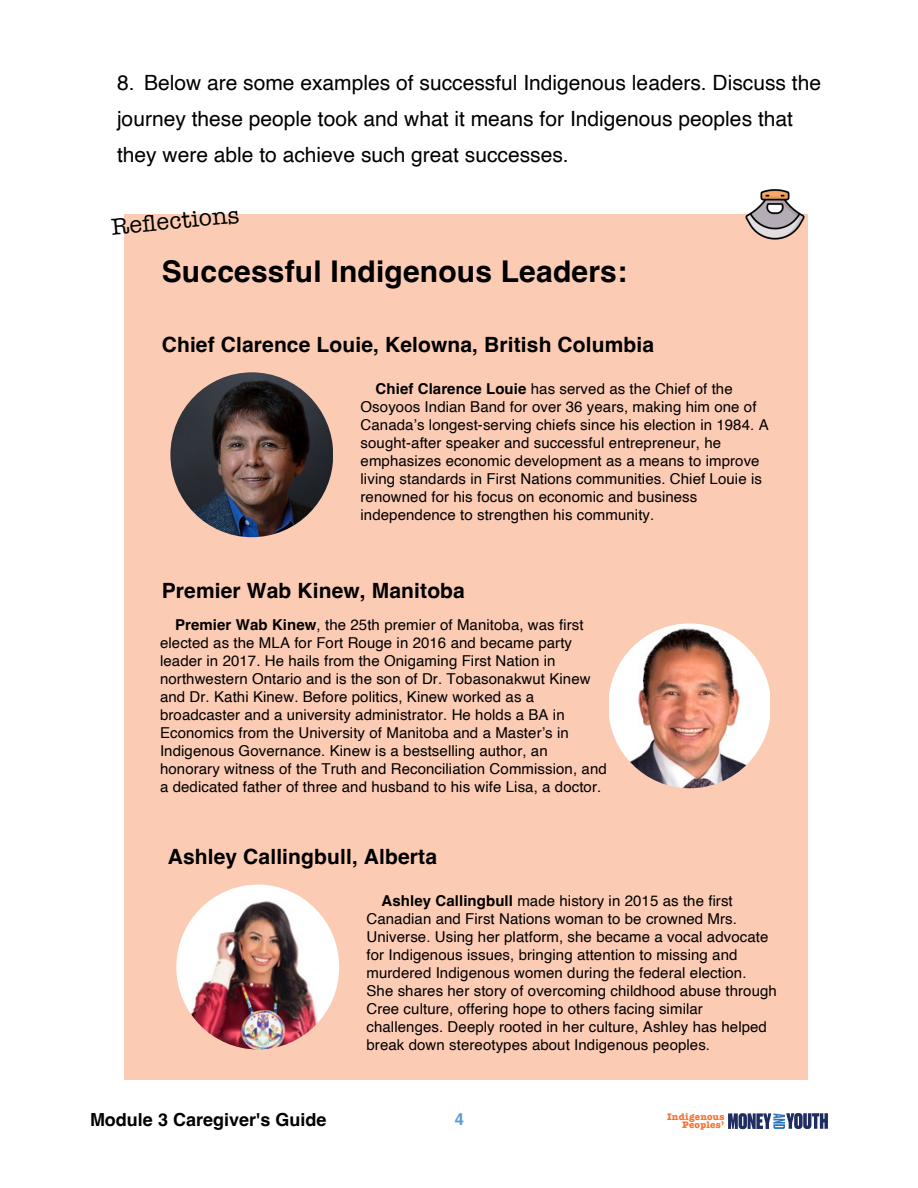
<style>
.page{position:relative;width:918px;height:1188px;background:#fff}
.page>*{position:absolute;margin:0;border:0;box-sizing:border-box;transform-origin:0 0}
.t1{font:700 30px "Helvetica";letter-spacing:.005em;color:#000}
.t2{font:24px "American Typewriter";color:#000}
.t3{font:21px/36px "Helvetica";color:#000}
.t4{font:700 21px "Helvetica";letter-spacing:.005em;color:#000}
.t5{font:700 18px "Helvetica";color:#000}
.t6{font:700 16.5px "Helvetica";color:#5b9bd5}
.t7{font:15px/18px "Helvetica";letter-spacing:.005em;color:#000}
.t8{font:700 9.75px/8.2px "American Typewriter";letter-spacing:.02em;color:#f7702d;text-align:right}
.s1{font-weight:700}
</style>
<div class="page">
<svg style="left:728px;top:1113px;width:100px;height:16px;background:#657398"></svg>
<div style="left:124px;top:214px;width:683px;height:866px;background:#fccbb4"></div>
<img style="left:171px;top:372px;width:162px;height:165px;border-radius:50%">
<img style="left:610px;top:623px;width:160px;height:165px">
<img style="left:745px;top:189px;width:60px;height:51px">
<img style="left:176px;top:885px;width:163px;height:164px;border-radius:50%">
<h3 class="t3" style="left:117px;top:66px;width:706px">8. Below are some examples of successful Indigenous leaders. Discuss the journey these people took and what it means for Indigenous peoples that they were able to achieve such great successes.</h3>
<h2 class="t2" style="left:111px;top:218px;width:130px;rotate:-5deg">Refl ections</h2>
<h1 class="t1" style="left:162px;top:260px;width:467px">Successful Indigenous Leaders:</h1>
<h3 class="t4" style="left:162px;top:336px;width:494px">Chief Clarence Louie, Kelowna, British Columbia</h3>
<p class="t7" style="left:361px;top:381px;width:410px;text-indent:15px"><span class="s1">Chief Clarence Louie</span> has served as the Chief of the Osoyoos Indian Band for over 36 years, making him one of Canada’s longest-serving chiefs since his election in 1984. A sought-after speaker and successful entrepreneur, he emphasizes economic development as a means to improve living standards in First Nations communities. Chief Louie is renowned for his focus on economic and business independence to strengthen his community.</p>
<h3 class="t4" style="left:162px;top:583px;width:305px">Premier Wab Kinew, Manitoba</h3>
<p class="t7" style="left:160px;top:616px;width:448px;text-indent:15px"><span class="s1">Premier Wab Kinew</span>, the 25th premier of Manitoba, was first elected as the MLA for Fort Rouge in 2016 and became party leader in 2017. He hails from the Onigaming First Nation in northwestern Ontario and is the son of Dr. Tobasonakwut Kinew and Dr. Kathi Kinew. Before politics, Kinew worked as a broadcaster and a university administrator. He holds a BA in Economics from the University of Manitoba and a Master’s in Indigenous Governance. Kinew is a bestselling author, an honorary witness of the Truth and Reconciliation Commission, and a dedicated father of three and husband to his wife Lisa, a doctor.</p>
<h3 class="t4" style="left:168px;top:848px;width:271px">Ashley Callingbull, Alberta</h3>
<p class="t7" style="left:367px;top:893px;width:412px;text-indent:15px"><span class="s1">Ashley Callingbull</span> made history in 2015 as the first Canadian and First Nations woman to be crowned Mrs.<br>Universe. Using her platform, she became a vocal advocate for Indigenous issues, bringing attention to missing and murdered Indigenous women during the federal election.<br>She shares her story of overcoming childhood abuse through Cree culture, offering hope to others facing similar challenges. Deeply rooted in her culture, Ashley has helped break down stereotypes about Indigenous peoples.</p>
<p class="t5" style="left:90px;top:1112px;width:238px">Module 3 Caregiver's Guide</p>
<p class="t6" style="left:455px;top:1113px;width:11px">4</p>
<p class="t8" style="left:667px;top:1113px;width:59px">Indigenous<br>Peoples’</p>
</div>
